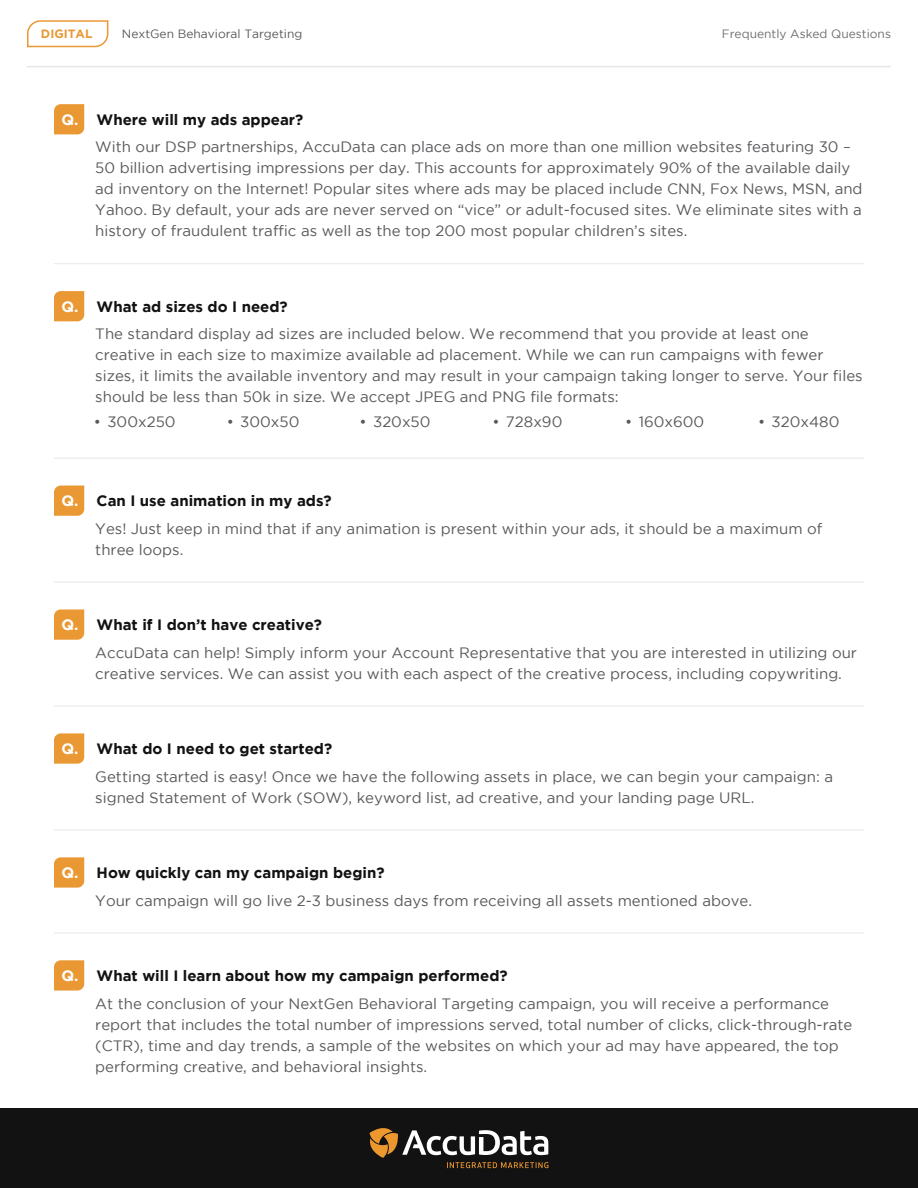
<style>
.page{position:relative;width:918px;height:1188px;background:#fff}
.page>*{position:absolute;margin:0;border:0;box-sizing:border-box;transform-origin:0 0}
.t1{font:15px/27.8px "Gotham";color:#58595b}
.t2{font:12px "Gotham";color:#58595b}
.t3{font:12px "Gotham";color:#6d6e71}
.t4{font:700 12px "Gotham";color:#ea9833}
.s1{font-weight:700;color:#fff}
.s2{font-weight:700;color:#121212}
</style>
<div class="page">
<hr style="left:27px;top:66px;width:864px;height:1px;background:#e6e7e8">
<svg style="left:27px;top:20px;width:82px;height:28px"></svg>
<svg style="left:54px;top:104px;width:30px;height:30px"></svg>
<svg style="left:54px;top:291px;width:30px;height:30px"></svg>
<svg style="left:54px;top:486px;width:30px;height:30px"></svg>
<svg style="left:54px;top:609px;width:30px;height:31px"></svg>
<svg style="left:54px;top:733px;width:30px;height:31px"></svg>
<svg style="left:54px;top:857px;width:30px;height:31px"></svg>
<svg style="left:54px;top:960px;width:30px;height:31px"></svg>
<hr style="left:54px;top:263px;width:810px;height:1px;background:#e6e7e8">
<hr style="left:54px;top:458px;width:810px;height:1px;background:#e6e7e8">
<hr style="left:54px;top:582px;width:810px;height:1px;background:#e6e7e8">
<hr style="left:54px;top:706px;width:810px;height:1px;background:#e6e7e8">
<hr style="left:54px;top:830px;width:810px;height:1px;background:#e6e7e8">
<hr style="left:54px;top:933px;width:810px;height:1px;background:#e6e7e8">
<div style="left:0;top:1108px;width:918px;height:80px;background:#121212"></div>
<svg style="left:370px;top:1128px;width:178px;height:40px"></svg>
<p class="t4" style="left:41px;top:27px;width:53px">DIGITAL</p>
<p class="t2" style="left:122px;top:27px;width:182px">NextGen Behavioral Targeting</p>
<p class="t3" style="left:722px;top:27px;width:171px">Frequently Asked Questions</p>
<p class="t1" style="left:95px;top:105px;width:757px;text-indent:-34px"><span class="s1">Q.</span> <span class="s2">Where will my ads appear?<br></span>With our DSP partnerships, AccuData can place ads on more than one million websites featuring 30 –</p>
<p class="t1" style="left:95px;top:157px;width:769px;line-height:21px">50 billion advertising impressions per day. This accounts for approximately 90% of the available daily ad inventory on the Internet! Popular sites where ads may be placed include CNN, Fox News, MSN, and Yahoo. By default, your ads are never served on “vice” or adult-focused sites. We eliminate sites with a history of fraudulent traffic as well as the top 200 most popular children’s sites.</p>
<p class="t1" style="left:95px;top:292px;width:715px;text-indent:-34px"><span class="s1">Q.</span> <span class="s2">What ad sizes do I need?<br></span>The standard display ad sizes are included below. We recommend that you provide at least one</p>
<p class="t1" style="left:95px;top:344px;width:769px;line-height:21px">creative in each size to maximize available ad placement. While we can run campaigns with fewer sizes, it limits the available inventory and may result in your campaign taking longer to serve. Your files should be less than 50k in size. We accept JPEG and PNG file formats:</p>
<p class="t1" style="left:94px;top:407px;width:83px">• 300x250</p>
<p class="t1" style="left:227px;top:407px;width:74px">• 300x50</p>
<p class="t1" style="left:360px;top:407px;width:72px">• 320x50</p>
<p class="t1" style="left:492px;top:407px;width:71px">• 728x90</p>
<p class="t1" style="left:625px;top:407px;width:81px">• 160x600</p>
<p class="t1" style="left:758px;top:407px;width:83px">• 320x480</p>
<p class="t1" style="left:95px;top:487px;width:729px;text-indent:-34px"><span class="s1">Q.</span> <span class="s2">Can I use animation in my ads?<br></span>Yes! Just keep in mind that if any animation is present within your ads, it should be a maximum of</p>
<p class="t1" style="left:95px;top:535px;width:90px">three loops.</p>
<p class="t1" style="left:95px;top:611px;width:763px;text-indent:-34px"><span class="s1">Q.</span> <span class="s2">What if I don’t have creative?<br></span>AccuData can help! Simply inform your Account Representative that you are interested in utilizing our</p>
<p class="t1" style="left:95px;top:659px;width:748px">creative services. We can assist you with each aspect of the creative process, including copywriting.</p>
<p class="t1" style="left:95px;top:734px;width:739px;text-indent:-34px"><span class="s1">Q.</span> <span class="s2">What do I need to get started?<br></span>Getting started is easy! Once we have the following assets in place, we can begin your campaign: a</p>
<p class="t1" style="left:95px;top:783px;width:661px">signed Statement of Work (SOW), keyword list, ad creative, and your landing page URL.</p>
<p class="t1" style="left:95px;top:858px;width:658px;text-indent:-34px"><span class="s1">Q.</span> <span class="s2">How quickly can my campaign begin?<br></span>Your campaign will go live 2-3 business days from receiving all assets mentioned above.</p>
<p class="t1" style="left:95px;top:961px;width:735px;text-indent:-34px"><span class="s1">Q.</span> <span class="s2">What will I learn about how my campaign performed?<br></span>At the conclusion of your NextGen Behavioral Targeting campaign, you will receive a performance</p>
<p class="t1" style="left:95px;top:1013px;width:759px;line-height:21px">report that includes the total number of impressions served, total number of clicks, click-through-rate (CTR), time and day trends, a sample of the websites on which your ad may have appeared, the top performing creative, and behavioral insights.</p>
</div>
